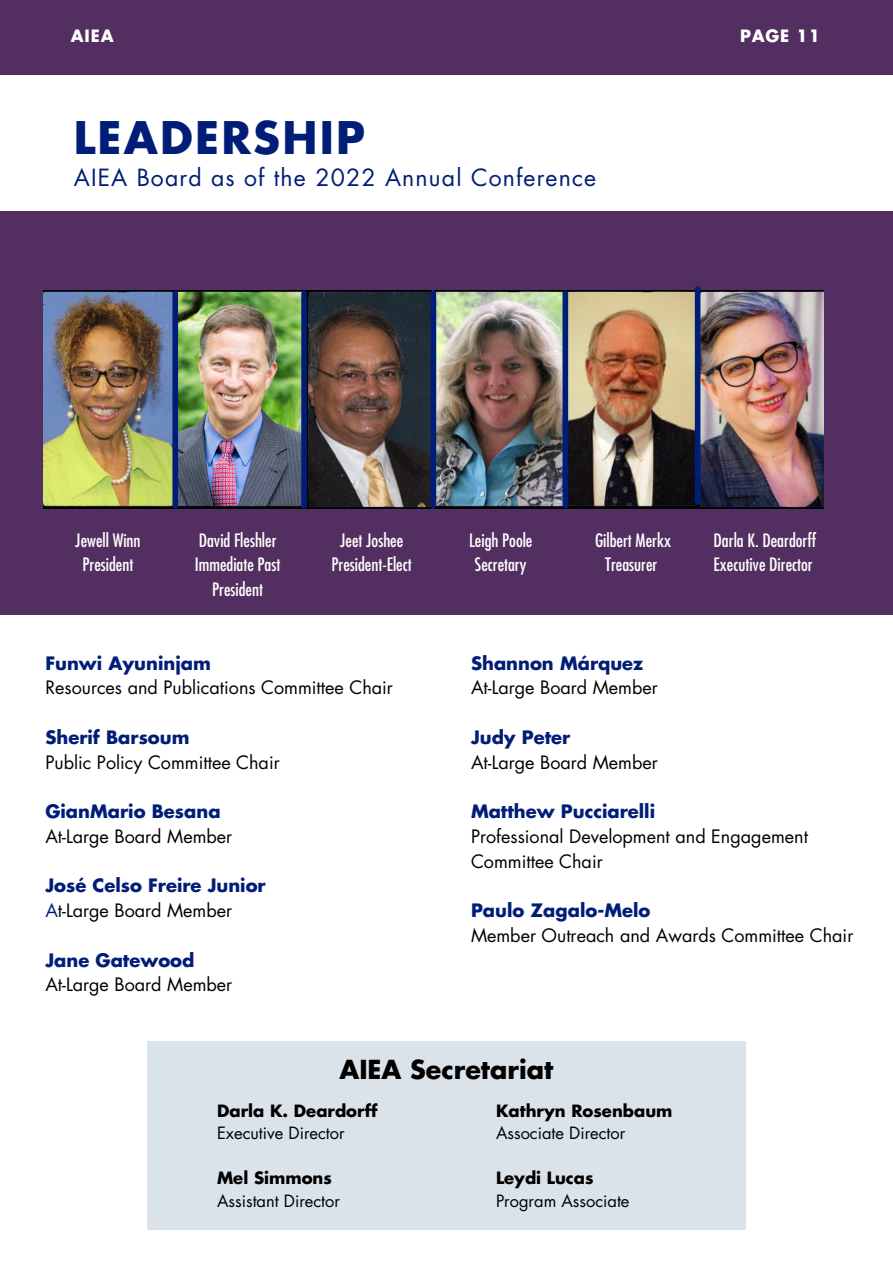
<style>
.page{position:relative;width:893px;height:1264px;background:#fff}
.page>*{position:absolute;margin:0;border:0;box-sizing:border-box;transform-origin:0 0}
.t1{font:700 43.65px "Futura Std";letter-spacing:.05em;color:#001d77}
.t2{font:700 25.5px "Futura Std";color:#000}
.t3{font:23.1px "Futura Std";letter-spacing:.05em;color:#001d77}
.t4{font:18px/24.8px "Futura Std";color:#000}
.t5{font:condensed 18px/24.8px "Futura Std";color:#fff;text-align:center}
.t6{font:700 18px/24.8px "Futura Std";color:#001d77}
.t7{font:16.5px "Futura Std";color:#000}
.t8{font:700 16.5px "Futura Std";color:#000}
.t9{font:700 16.5px "Futura Std";letter-spacing:.05em;color:#fff}
.s1{font-weight:400}
.s2{font-weight:400;color:#000}
</style>
<div class="page">
<div style="left:0;top:0;width:892px;height:74px;background:#532e60"></div>
<div style="left:0;top:211px;width:892px;height:403px;background:#532e60"></div>
<img style="left:43px;top:290px;width:389px;height:219px">
<img style="left:435px;top:290px;width:388px;height:219px">
<div style="left:172px;top:293px;width:6px;height:213px;background:#001d77"></div>
<div style="left:301px;top:293px;width:6px;height:213px;background:#001d77"></div>
<div style="left:430px;top:293px;width:6px;height:213px;background:#001d77"></div>
<div style="left:562px;top:293px;width:6px;height:213px;background:#001d77"></div>
<div style="left:694px;top:289px;width:6px;height:212px;background:#001d77"></div>
<div style="left:147px;top:1040px;width:598px;height:189px;background:#dae3ea"></div>
<p class="t9" style="left:71px;top:29px;width:44px">AIEA</p>
<p class="t9" style="left:740px;top:29px;width:82px">PAGE 11</p>
<h1 class="t1" style="left:74px;top:118px;width:293px">LEADERSHIP</h1>
<p class="t3" style="left:74px;top:167px;width:524px">AIEA Board as of the 2022 Annual Conference</p>
<p class="t5" style="left:75px;top:528px;width:67px">Jewell Winn<br>President</p>
<p class="t5" style="left:195px;top:528px;width:87px">David Fleshler<br>Immediate Past<br>President</p>
<p class="t5" style="left:331px;top:528px;width:82px">Jeet Joshee<br>President-Elect</p>
<p class="t5" style="left:469px;top:528px;width:65px">Leigh Poole<br>Secretary</p>
<p class="t5" style="left:595px;top:528px;width:78px">Gilbert Merkx<br>Treasurer</p>
<p class="t5" style="left:713px;top:528px;width:104px;text-align:left">Darla K. Deardorff<br>Executive Director</p>
<p class="t6" style="left:45px;top:651px;width:167px">Funwi Ayuninjam</p>
<p class="t4" style="left:45px;top:676px;width:349px">Resources and Publications Committee Chair</p>
<p class="t6" style="left:45px;top:725px;width:146px">Sherif Barsoum</p>
<p class="t4" style="left:45px;top:750px;width:236px">Public Policy Committee Chair</p>
<p class="t6" style="left:45px;top:800px;width:177px">GianMario Besana</p>
<p class="t4" style="left:45px;top:824px;width:188px">At-Large Board Member</p>
<p class="t6" style="left:45px;top:874px;width:222px">José Celso Freire Junior<br><span class="s1">A</span><span class="s2">t-Large Board Member</span></p>
<p class="t6" style="left:45px;top:948px;width:150px">Jane Gatewood</p>
<p class="t4" style="left:45px;top:973px;width:188px">At-Large Board Member</p>
<p class="t6" style="left:471px;top:651px;width:174px">Shannon Márquez</p>
<p class="t4" style="left:471px;top:676px;width:188px">At-Large Board Member</p>
<p class="t6" style="left:471px;top:725px;width:101px">Judy Peter</p>
<p class="t4" style="left:471px;top:750px;width:188px">At-Large Board Member</p>
<p class="t6" style="left:471px;top:800px;width:186px">Matthew Pucciarelli</p>
<p class="t4" style="left:471px;top:824px;width:338px">Professional Development and Engagement<br>Committee Chair</p>
<p class="t6" style="left:471px;top:898px;width:181px">Paulo Zagalo-Melo</p>
<p class="t4" style="left:471px;top:923px;width:384px">Member Outreach and Awards Committee Chair</p>
<h2 class="t2" style="left:339px;top:1057px;width:215px">AIEA Secretariat</h2>
<p class="t8" style="left:217px;top:1103px;width:162px">Darla K. Deardorff</p>
<p class="t7" style="left:217px;top:1125px;width:129px">Executive Director</p>
<p class="t8" style="left:217px;top:1170px;width:116px">Mel Simmons</p>
<p class="t7" style="left:217px;top:1193px;width:124px">Assistant Director</p>
<p class="t8" style="left:496px;top:1103px;width:178px">Kathryn Rosenbaum</p>
<p class="t7" style="left:496px;top:1125px;width:131px">Associate Director</p>
<p class="t8" style="left:496px;top:1170px;width:99px">Leydi Lucas</p>
<p class="t7" style="left:496px;top:1193px;width:135px">Program Associate</p>
</div>
